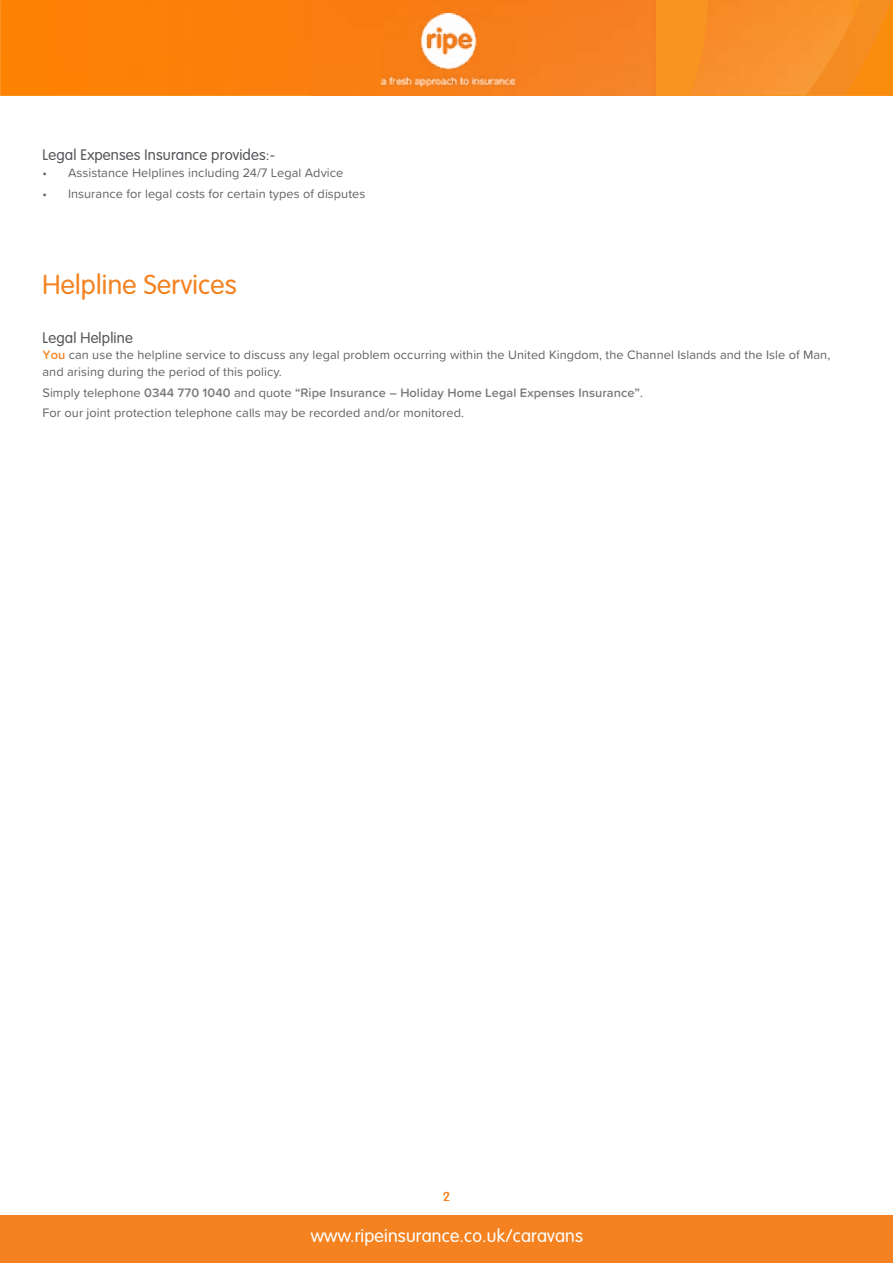
<style>
.page{position:relative;width:893px;height:1263px;background:#fff}
.page>*{position:absolute;margin:0;border:0;box-sizing:border-box;transform-origin:0 0}
.t1{font:300 27px "VAG Rounded Std";letter-spacing:.01em;color:#f58220}
.t2{font:300 18px "VAG Rounded Std";letter-spacing:.01em;color:#fff}
.t3{font:300 15px "VAG Rounded Std";letter-spacing:.01em;color:#55565a}
.t4{font:12.75px/16.5px "Proxima Soft";letter-spacing:.005em;color:#626164}
.t5{font:300 12.75px "VAG Rounded Std";color:#f58220}
.s1{font-weight:600;color:#f58220}
.s2{font-weight:600;color:#7c797c}
</style>
<div class="page">
<svg style="left:0;top:0;width:893px;height:95px;background:#f8901a"></svg>
<img style="left:690px;top:0;width:162px;height:95px">
<img style="left:1px;top:0;width:655px;height:95px">
<div style="left:0;top:1215px;width:893px;height:48px;background:#f58220"></div>
<img style="left:382px;top:14px;width:133px;height:72px">
<p class="t3" style="left:43px;top:147px;width:234px">Legal Expenses Insurance provides:-</p>
<p class="t4" style="left:43px;top:164px;width:302px">• Assistance Helplines including 24/7 Legal Advice</p>
<p class="t4" style="left:43px;top:184px;width:324px">• Insurance for legal costs for certain types of disputes</p>
<h1 class="t1" style="left:43px;top:269px;width:196px">Helpline Services</h1>
<p class="t3" style="left:43px;top:329px;width:92px">Legal Helpline</p>
<p class="t4" style="left:43px;top:346px;width:789px"><span class="s1">You</span> can use the helpline service to discuss any legal problem occurring within the United Kingdom, the Channel Islands and the Isle of Man, and arising during the period of this policy.</p>
<p class="t4" style="left:43px;top:381px;width:602px;line-height:20.7px">Simply telephone <span class="s2">0344 770 1040</span> and quote <span class="s2">“Ripe Insurance – Holiday Home Legal Expenses Insurance”</span>.<br>For our joint protection telephone calls may be recorded and/or monitored.</p>
<p class="t5" style="left:443px;top:1189px;width:8px">2</p>
<h2 class="t2" style="left:311px;top:1225px;width:274px">www.ripeinsurance.co.uk/caravans</h2>
</div>
